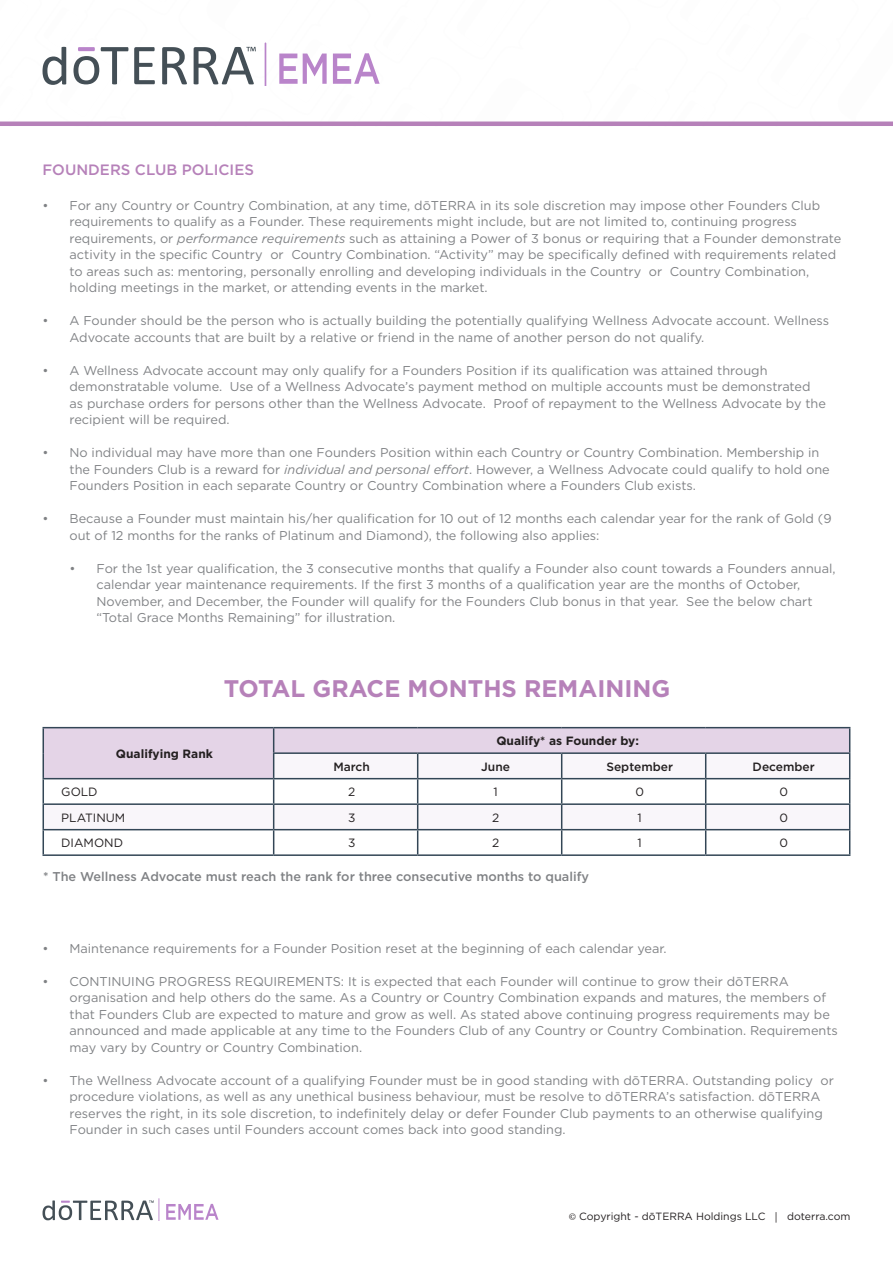
<style>
.page{position:relative;width:893px;height:1263px;background:#fff}
.page>*{position:absolute;margin:0;border:0;box-sizing:border-box;transform-origin:0 0}
.t1{font:700 24px "Gotham";color:#b681b9}
.t2{font:500 15px "Gotham";color:#b681b9}
.t3{font:12.75px/16.5px "Gotham";color:#808285}
.t4{font:500 12.75px "Gotham";color:#808285}
.t5{font:700 12px "Gotham";color:#231f20}
.t6{font:12px "Gotham";color:#231f20}
.t7{font:500 12px "Gotham";color:#231f20}
.t8{font:10.5px "Gotham";color:#231f20}
.s1{font-style:italic}
.s2{font-family:"Minion Pro"}
</style>
<div class="page">
<svg style="left:43px;top:1198px;width:116px;height:23px"></svg>
<svg style="left:166px;top:1204px;width:53px;height:16px"></svg>
<hr style="left:43px;top:854px;width:231px;height:2px;background:#334656">
<hr style="left:274px;top:854px;width:144px;height:2px;background:#334656">
<hr style="left:418px;top:854px;width:144px;height:2px;background:#334656">
<hr style="left:562px;top:854px;width:144px;height:2px;background:#334656">
<hr style="left:706px;top:854px;width:144px;height:2px;background:#334656">
<hr style="left:43px;top:727px;width:231px;height:1px;background:#334656">
<hr style="left:274px;top:727px;width:144px;height:1px;background:#334656">
<hr style="left:418px;top:727px;width:144px;height:1px;background:#334656">
<hr style="left:562px;top:727px;width:144px;height:1px;background:#334656">
<hr style="left:706px;top:727px;width:144px;height:1px;background:#334656">
<svg style="left:43px;top:728px;width:807px;height:126px"></svg>
<hr style="left:273px;top:752px;width:145px;height:2px;background:#334656">
<hr style="left:418px;top:752px;width:144px;height:2px;background:#334656">
<hr style="left:562px;top:752px;width:144px;height:2px;background:#334656">
<hr style="left:706px;top:752px;width:144px;height:2px;background:#334656">
<svg style="left:0;top:42px;width:893px;height:84px"></svg>
<p class="t2" style="left:43px;top:160px;width:213px">FOUNDERS CLUB POLICIES</p>
<p class="t3" style="left:70px;top:197px;width:773px;text-indent:-27px">• For any Country or Country Combination, at any time, dōTERRA in its sole discretion may impose other Founders Club requirements to qualify as a Founder. These requirements might include, but are not limited to, continuing progress requirements, or <span class="s1">performance requirements</span> such as attaining a Power of 3 bonus or requiring that a Founder demonstrate activity in the specific Country or Country Combination. “Activity” may be specifically defined with requirements related to areas such as: mentoring, personally enrolling and developing individuals in the Country or Country Combination, holding meetings in the market, or attending events in the market.</p>
<p class="t3" style="left:70px;top:312px;width:761px;text-indent:-27px">• A Founder should be the person who is actually building the potentially qualifying Wellness Advocate account. Wellness<br>Advocate accounts that are built by a relative or friend in the name of another person do not qualify.</p>
<p class="t3" style="left:70px;top:362px;width:758px;text-indent:-27px">• A Wellness Advocate account may only qualify for a Founders Position if its qualification was attained through demonstratable volume. Use of a Wellness Advocate’s payment method on multiple accounts must be demonstrated as purchase orders for persons other than the Wellness Advocate. Proof of repayment to the Wellness Advocate by the recipient will be required.</p>
<p class="t3" style="left:70px;top:444px;width:762px;text-indent:-27px">• No individual may have more than one Founders Position within each Country or Country Combination. Membership in the Founders Club is a reward for <span class="s1">individual and personal effort</span>. However, a Wellness Advocate could qualify to hold one<br>Founders Position in each separate Country or Country Combination where a Founders Club exists.</p>
<p class="t3" style="left:70px;top:510px;width:764px;text-indent:-27px">• Because a Founder must maintain his/her qualification for 10 out of 12 months each calendar year for the rank of Gold (9 out of 12 months for the ranks of Platinum and Diamond), the following also applies:</p>
<p class="t3" style="left:97px;top:560px;width:741px;text-indent:-27px">• For the 1st year qualification, the 3 consecutive months that qualify a Founder also count towards a Founders annual, calendar year maintenance requirements. If the first 3 months of a qualification year are the months of October, November, and December, the Founder will qualify for the Founders Club bonus in that year. See the below chart “Total Grace Months Remaining” for illustration.</p>
<p class="t1" style="left:224px;top:672px;width:448px">TOTAL GRACE MONTHS REMAINING</p>
<p class="t5" style="left:116px;top:746px;width:98px">Qualifying Rank</p>
<p class="t5" style="left:496px;top:733px;width:144px">Qualify* as Founder by:</p>
<p class="t7" style="left:333px;top:759px;width:38px">March</p>
<p class="t7" style="left:481px;top:759px;width:30px">June</p>
<p class="t7" style="left:606px;top:759px;width:68px">September</p>
<p class="t7" style="left:753px;top:759px;width:64px">December</p>
<p class="t6" style="left:61px;top:784px;width:38px">GOLD</p>
<p class="t6" style="left:348px;top:784px;width:9px">2</p>
<p class="t6" style="left:494px;top:784px;width:6px">1</p>
<p class="t6" style="left:635px;top:784px;width:10px">0</p>
<p class="t6" style="left:779px;top:784px;width:10px">0</p>
<p class="t6" style="left:61px;top:810px;width:66px">PLATINUM</p>
<p class="t6" style="left:348px;top:810px;width:9px">3</p>
<p class="t6" style="left:492px;top:810px;width:9px">2</p>
<p class="t6" style="left:638px;top:810px;width:6px">1</p>
<p class="t6" style="left:779px;top:810px;width:10px">0</p>
<p class="t6" style="left:61px;top:835px;width:63px">DIAMOND</p>
<p class="t6" style="left:348px;top:835px;width:9px">3</p>
<p class="t6" style="left:492px;top:835px;width:9px">2</p>
<p class="t6" style="left:638px;top:835px;width:6px">1</p>
<p class="t6" style="left:779px;top:835px;width:10px">0</p>
<p class="t4" style="left:43px;top:868px;width:547px">* The Wellness Advocate must reach the rank for three consecutive months to qualify</p>
<p class="t3" style="left:43px;top:939px;width:626px">• Maintenance requirements for a Founder Position reset at the beginning of each calendar year.</p>
<p class="t3" style="left:70px;top:972px;width:770px;text-indent:-27px">• CONTINUING PROGRESS REQUIREMENTS: It is expected that each Founder will continue to grow their dōTERRA organisation and help others do the same. As a Country or Country Combination expands and matures, the members of that Founders Club are expected to mature and grow as well. As stated above continuing progress requirements may be announced and made applicable at any time to the Founders Club of any Country or Country Combination. Requirements may vary by Country or Country Combination.</p>
<p class="t3" style="left:70px;top:1071px;width:766px;text-indent:-27px">• The Wellness Advocate account of a qualifying Founder must be in good standing with dōTERRA. Outstanding policy or procedure violations, as well as any unethical business behaviour, must be resolve to dōTERRA’s satisfaction. dōTERRA reserves the right, in its sole discretion, to indefinitely delay or defer Founder Club payments to an otherwise qualifying Founder in such cases until Founders account comes back into good standing.</p>
<p class="t8" style="left:569px;top:1210px;width:283px"><span class="s2">©</span> Copyright - dōTERRA Holdings LLC <span class="s2">|</span> doterra.com</p>
</div>
